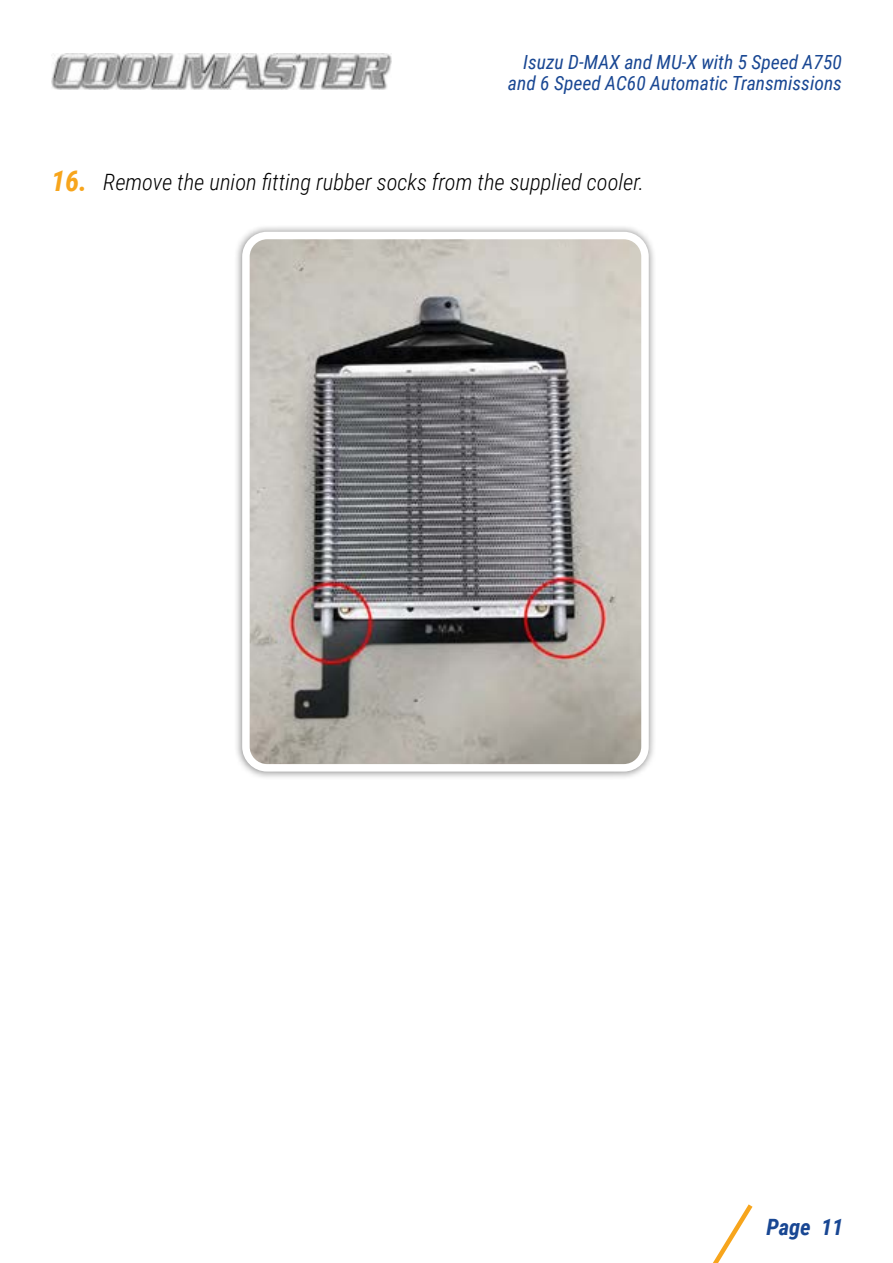
<style>
.page{position:relative;width:893px;height:1263px;background:#fff}
.page>*{position:absolute;margin:0;border:0;box-sizing:border-box;transform-origin:0 0}
.t1{font:italic 300 22.5px "Roboto Condensed";color:#000}
.t2{font:italic 700 22.5px "Roboto Condensed";color:#194793}
.t3{font:italic 19.5px/21px "Roboto Condensed";color:#194793;text-align:right}
.s1{font-weight:700;font-size:28.5px;color:#f7a51c}
</style>
<div class="page">
<svg style="left:713px;top:1204px;width:40px;height:59px"></svg>
<img style="left:51px;top:53px;width:340px;height:36px">
<div style="left:234px;top:224px;width:423px;height:555px;background:#000;opacity:.5"></div>
<img style="left:246px;top:235px;width:399px;height:533px">
<div style="left:242px;top:232px;width:407px;height:539px;border:8px solid #fff;border-radius:21px"></div>
<p class="t3" style="left:508px;top:50px;width:335px">Isuzu D-MAX and MU-X with 5 Speed A750 and 6 Speed AC60 Automatic Transmissions</p>
<p class="t1" style="left:51px;top:166px;width:594px"><span class="s1">16.</span> Remove the union fitting rubber socks from the supplied cooler.</p>
<p class="t2" style="left:766px;top:1212px;width:79px">Page 11</p>
</div>
